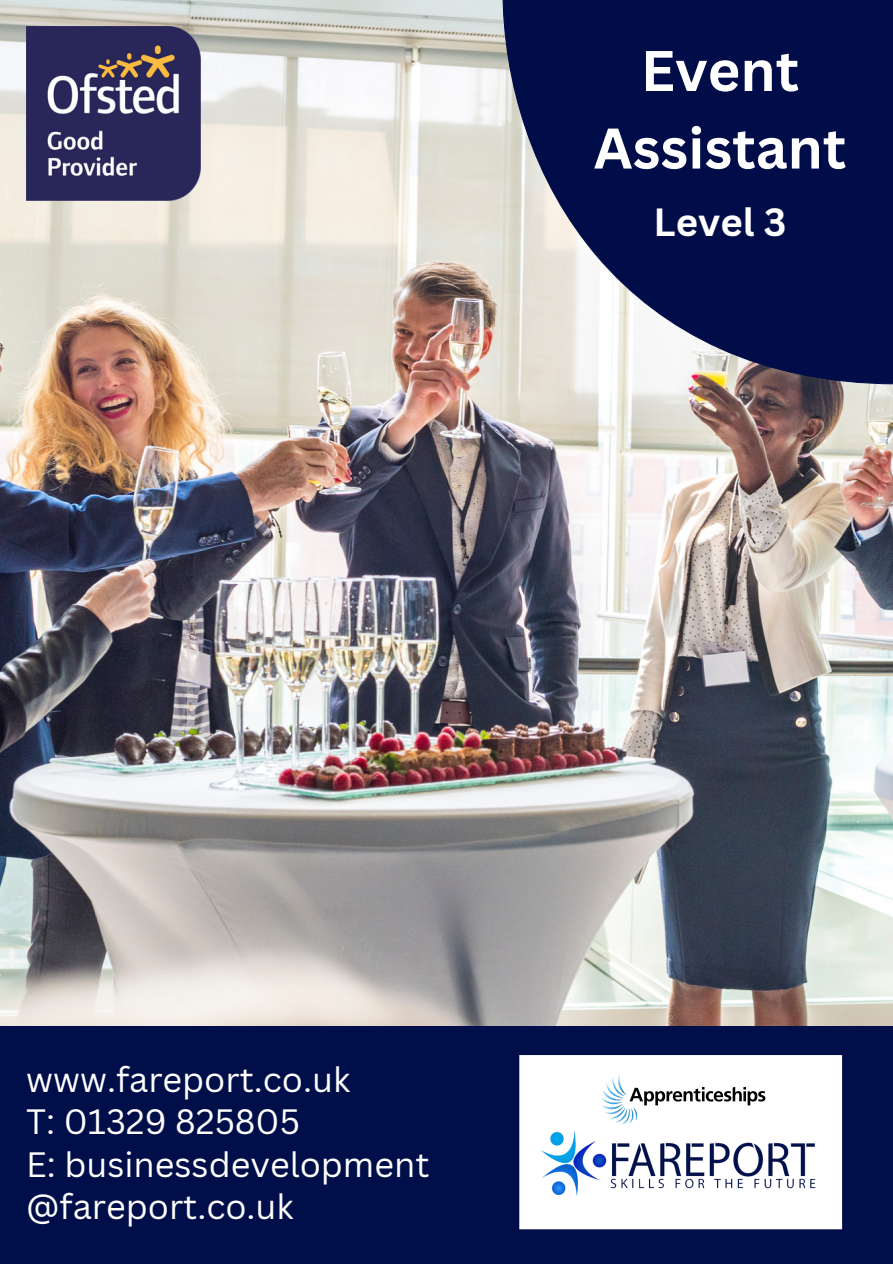
<style>
.page{position:relative;width:893px;height:1264px;background:#fff}
.page>*{position:absolute;margin:0;border:0;box-sizing:border-box;transform-origin:0 0}
.t1{font:700 55.95px/77.6px "Canva Sans";color:#fff;text-align:center}
.t2{font:700 38.25px "Canva Sans";color:#fff}
.t3{font:34.2px "Canva Sans";color:#fff}
</style>
<div class="page">
<div style="left:0;top:0;width:892px;height:1263px;background:#000f4a"></div>
<img style="left:0;top:0;width:892px;height:1025px">
<svg style="left:502px;top:0;width:390px;height:384px"></svg>
<img style="left:26px;top:26px;width:175px;height:174px">
<div style="left:519px;top:1055px;width:324px;height:175px;background:#fff"></div>
<svg style="left:600px;top:1073px;width:165px;height:51px;background:#dfe2e4"></svg>
<img style="left:537px;top:1125px;width:287px;height:73px">
<p class="t1" style="left:593px;top:30px;width:254px">Event<br>Assistant</p>
<p class="t2" style="left:653px;top:195px;width:134px">Level 3</p>
<h1 class="t3" style="left:26px;top:1055px;width:325px">www.fareport.co.uk</h1>
<h2 class="t3" style="left:26px;top:1097px;width:275px">T: 01329 825805</h2>
<p class="t3" style="left:26px;top:1139px;width:404px">E: businessdevelopment</p>
<h3 class="t3" style="left:26px;top:1182px;width:269px">@fareport.co.uk</h3>
</div>
